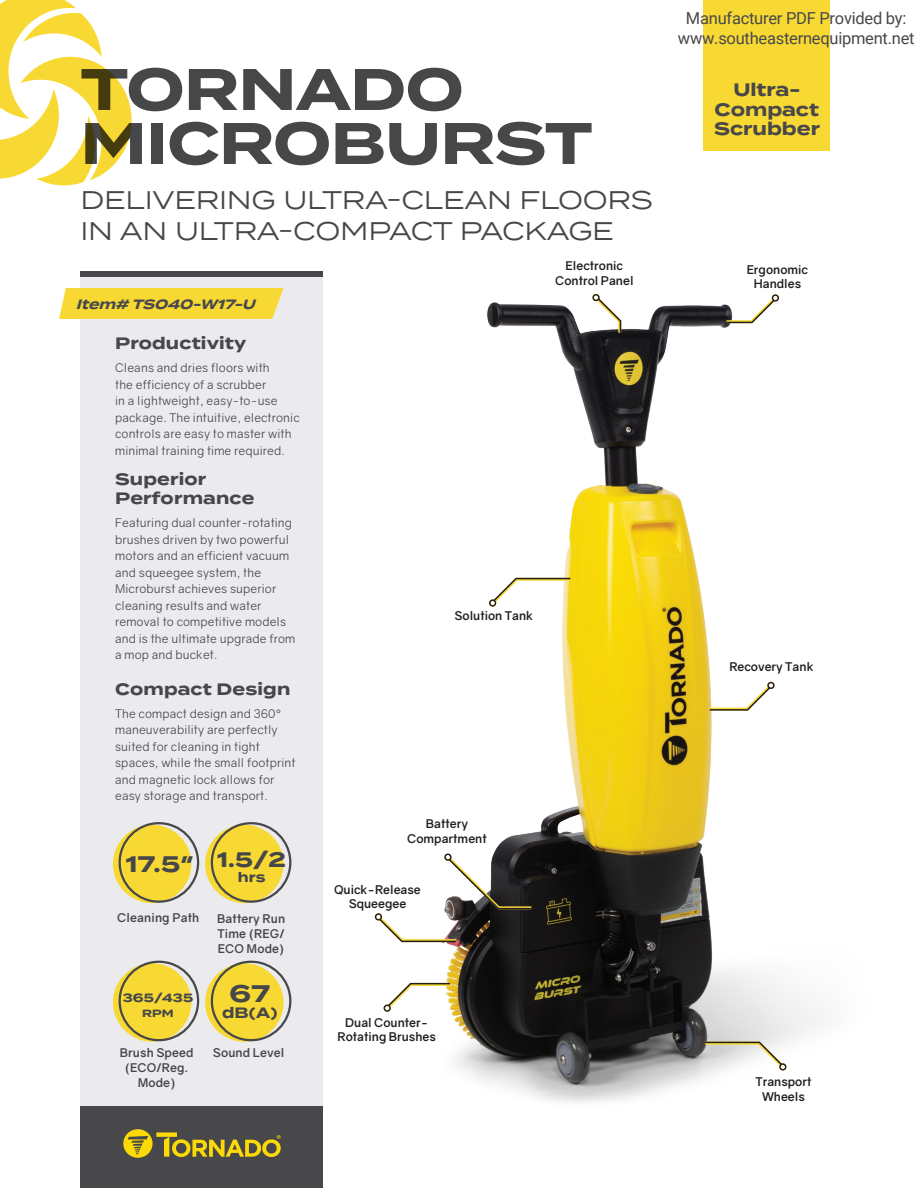
<style>
.page{position:relative;width:918px;height:1188px;background:#fff}
.page>*{position:absolute;margin:0;border:0;box-sizing:border-box;transform-origin:0 0}
.t1{font:700 58.5px/54px "Termina";letter-spacing:-.01em;color:#464748}
.t2{font:25.5px/31.5px "Termina";letter-spacing:-.01em;color:#464748}
.t3{font:700 24px "Termina";color:#464748}
.t4{font:700 22.5px "Termina";color:#464748}
.t5{font:700 21px "Termina";color:#464748}
.t6{font:700 18px/19.5px "Termina";color:#48484b;text-align:center}
.t7{font:16.5px/19.8px "Roboto";letter-spacing:-.015em;color:#48484a;text-align:center}
.t8{font:700 16.5px/19.5px "Termina";letter-spacing:.01em;color:#464748}
.t9{font:700 15px "Termina";color:#464748}
.t10{font:italic 700 13.5px "Termina";color:#48484b}
.t11{font:700 13.5px "Termina";color:#464748}
.t12{font:12px/16.5px "Gravity";letter-spacing:.01em;color:#464748}
.t13{font:700 12px/14.4px "Gravity";color:#231f20;text-align:center}
.t14{font:700 12px/15px "Gravity";letter-spacing:.01em;color:#464748;text-align:justify}
.t15{font:700 12px "Termina";letter-spacing:.01em;color:#464748}
.t16{font:700 10.5px "Termina";color:#464748}
.s1{font-family:"Gotham HTF"}
</style>
<div class="page">
<img style="left:374px;top:294px;width:446px;height:808px">
<div style="left:703px;top:0;width:127px;height:150px;background:#f8d933"></div>
<div style="left:81px;top:274px;width:242px;height:914px;background:#ebeaed"></div>
<div style="left:113px;top:825px;width:78px;height:78px;background:#f8d933;border-radius:50%"></div>
<div style="left:205px;top:825px;width:79px;height:78px;background:#f8d933;border-radius:50%"></div>
<div style="left:113px;top:963px;width:78px;height:79px;background:#f8d933;border-radius:50%"></div>
<div style="left:205px;top:963px;width:79px;height:79px;background:#f8d933;border-radius:50%"></div>
<div style="left:81px;top:271px;width:242px;height:6px;background:#48484b"></div>
<svg style="left:59px;top:288px;width:225px;height:31px;background:#f7da3b"></svg>
<div style="left:81px;top:1107px;width:242px;height:81px;background:#48484b"></div>
<div style="left:119px;top:822px;width:80px;height:81px;border:2px solid #47484a;border-radius:50%"></div>
<div style="left:211px;top:822px;width:80px;height:81px;border:2px solid #47484a;border-radius:50%"></div>
<div style="left:119px;top:961px;width:80px;height:80px;border:2px solid #47484a;border-radius:50%"></div>
<div style="left:211px;top:961px;width:80px;height:80px;border:2px solid #47484a;border-radius:50%"></div>
<svg style="left:123px;top:1129px;width:158px;height:29px"></svg>
<div style="left:444px;top:854px;width:8px;height:7px;border:1px solid #231f20;border-radius:50%"></div>
<svg style="left:723px;top:296px;width:55px;height:29px"></svg>
<div style="left:772px;top:294px;width:7px;height:8px;border:1px solid #231f20;border-radius:50%"></div>
<svg style="left:490px;top:576px;width:83px;height:29px"></svg>
<div style="left:489px;top:599px;width:7px;height:8px;border:1px solid #231f20;border-radius:50%"></div>
<svg style="left:385px;top:981px;width:68px;height:29px"></svg>
<div style="left:384px;top:1005px;width:7px;height:7px;border:1px solid #231f20;border-radius:50%"></div>
<svg style="left:376px;top:855px;width:158px;height:89px"></svg>
<div style="left:375px;top:913px;width:7px;height:7px;border:1px solid #231f20;border-radius:50%"></div>
<svg style="left:594px;top:295px;width:29px;height:41px"></svg>
<div style="left:592px;top:294px;width:8px;height:7px;border:1px solid #231f20;border-radius:50%"></div>
<svg style="left:707px;top:683px;width:66px;height:29px"></svg>
<div style="left:767px;top:682px;width:8px;height:7px;border:1px solid #231f20;border-radius:50%"></div>
<svg style="left:702px;top:1040px;width:83px;height:29px"></svg>
<div style="left:779px;top:1063px;width:7px;height:7px;border:1px solid #231f20;border-radius:50%"></div>
<svg style="left:0;top:0;width:132px;height:186px"></svg>
<h1 class="t1" style="left:81px;top:63px;width:513px">TORNADO<br>MICROBURST</h1>
<h2 class="t2" style="left:81px;top:183px;width:574px">DELIVERING ULTRA-CLEAN FLOORS<br>IN AN ULTRA-COMPACT PACKAGE</h2>
<p class="t10" style="left:76px;top:294px;width:186px">Item# TS040-W17-U</p>
<h3 class="t8" style="left:115px;top:334px;width:133px">Productivity</h3>
<p class="t12" style="left:115px;top:360px;width:186px">Cleans and dries floors with<br>the efficiency of a scrubber<br>in a lightweight, easy-to-use package. The intuitive, electronic controls are easy to master with minimal training time required.</p>
<h3 class="t8" style="left:115px;top:469px;width:141px">Superior<br>Performance</h3>
<p class="t12" style="left:115px;top:515px;width:182px">Featuring dual counter-rotating brushes driven by two powerful motors and an efficient vacuum and squeegee system, the<br>Microburst achieves superior cleaning results and water removal to competitive models and is the ultimate upgrade from a mop and bucket.</p>
<h3 class="t8" style="left:115px;top:679px;width:177px">Compact Design</h3>
<p class="t12" style="left:115px;top:705px;width:182px">The compact design and 360<span class="s1">° </span>maneuverability are perfectly suited for cleaning in tight spaces, while the small footprint and magnetic lock allows for easy storage and transport.</p>
<h3 class="t4" style="left:126px;top:847px;width:69px">17.5″</h3>
<h3 class="t5" style="left:217px;top:844px;width:70px">1.5/2</h3>
<p class="t11" style="left:238px;top:867px;width:29px">hrs</p>
<p class="t14" style="left:117px;top:910px;width:84px">Cleaning Path</p>
<p class="t14" style="left:217px;top:911px;width:70px">Battery Run Time (REG/ ECO Mode)</p>
<p class="t15" style="left:123px;top:989px;width:72px">365/435</p>
<p class="t16" style="left:142px;top:1005px;width:33px">RPM</p>
<h3 class="t3" style="left:230px;top:975px;width:42px">67</h3>
<p class="t9" style="left:222px;top:1002px;width:57px">dB(A)</p>
<p class="t14" style="left:120px;top:1045px;width:75px;text-align:center">Brush Speed (ECO/Reg.<br>Mode)</p>
<p class="t14" style="left:213px;top:1045px;width:73px">Sound Level</p>
<p class="t13" style="left:555px;top:259px;width:80px">Electronic<br>Control Panel</p>
<p class="t13" style="left:454px;top:608px;width:80px">Solution Tank</p>
<p class="t13" style="left:407px;top:817px;width:81px">Battery<br>Compartment</p>
<p class="t13" style="left:334px;top:882px;width:88px">Quick-Release<br>Squeegee</p>
<p class="t13" style="left:338px;top:1015px;width:100px">Dual Counter-<br>Rotating Brushes</p>
<h3 class="t7" style="left:678px;top:8px;width:238px">Manufacturer PDF Provided by: www.southeasternequipment.net</h3>
<h3 class="t6" style="left:714px;top:80px;width:107px">Ultra-<br>Compact<br>Scrubber</h3>
<p class="t13" style="left:747px;top:262px;width:63px">Ergonomic<br>Handles</p>
<p class="t13" style="left:729px;top:660px;width:86px">Recovery Tank</p>
<p class="t13" style="left:755px;top:1075px;width:58px">Transport<br>Wheels</p>
</div>
